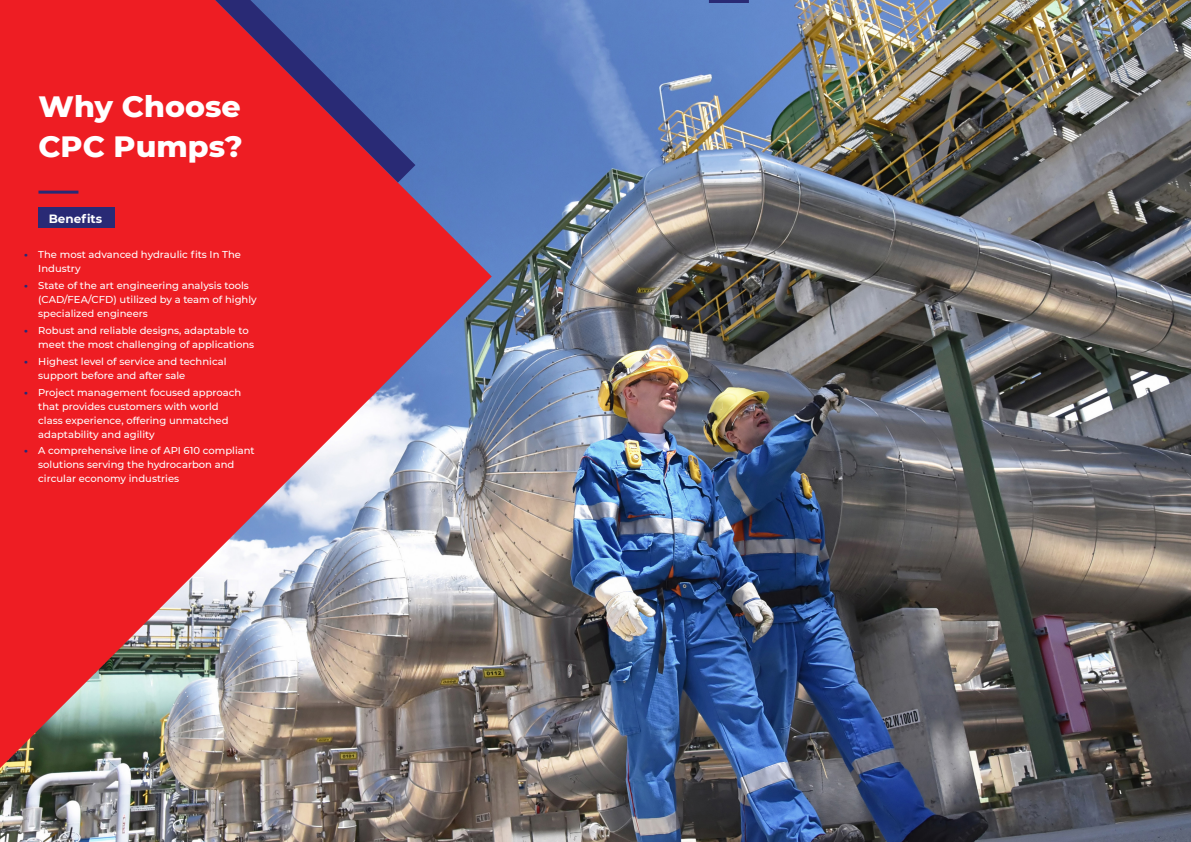
<style>
.page{position:relative;width:1191px;height:842px;background:#fff}
.page>*{position:absolute;margin:0;border:0;box-sizing:border-box;transform-origin:0 0}
.Product_name{font:800 30px "Montserrat";color:#fff}
.Sub_headline{font:700 12px "Montserrat";color:#fff}
.t1{font:500 10px/14px "Montserrat";color:#fff}
.s1{font-weight:800;color:#292a75}
</style>
<div class="page">
<img style="left:0;top:0;width:1191px;height:842px">
<img style="left:0;top:0;width:492px;height:768px">
<svg style="left:215px;top:0;width:200px;height:183px;background:#903f68"></svg>
<hr style="left:38px;top:191px;width:40px;height:3px;background:#292a75">
<hr style="left:709px;top:0;width:40px;height:3px;background:#292a75">
<div style="left:38px;top:207px;width:77px;height:21px;background:#292a75"></div>
<p class="Product_name" style="left:38px;top:85px;width:204px">Why Choose</p>
<p class="Product_name" style="left:38px;top:124px;width:206px">CPC Pumps?</p>
<p class="Sub_headline" style="left:49px;top:210px;width:55px">Benefits</p>
<p class="t1" style="left:38px;top:247px;width:204px;text-indent:-14px"><span class="s1">•</span> The most advanced hydraulic fits In The<br>Industry</p>
<p class="t1" style="left:38px;top:278px;width:220px;text-indent:-14px"><span class="s1">•</span> State of the art engineering analysis tools (CAD/FEA/CFD) utilized by a team of highly specialized engineers</p>
<p class="t1" style="left:38px;top:323px;width:217px;text-indent:-14px"><span class="s1">•</span> Robust and reliable designs, adaptable to meet the most challenging of applications</p>
<p class="t1" style="left:38px;top:354px;width:190px;text-indent:-14px"><span class="s1">•</span> Highest level of service and technical support before and after sale</p>
<p class="t1" style="left:38px;top:385px;width:204px;text-indent:-14px"><span class="s1">•</span> Project management focused approach that provides customers with world class experience, offering unmatched adaptability and agility</p>
<p class="t1" style="left:38px;top:443px;width:218px;text-indent:-14px"><span class="s1">•</span> A comprehensive line of API 610 compliant solutions serving the hydrocarbon and circular economy industries</p>
</div>
